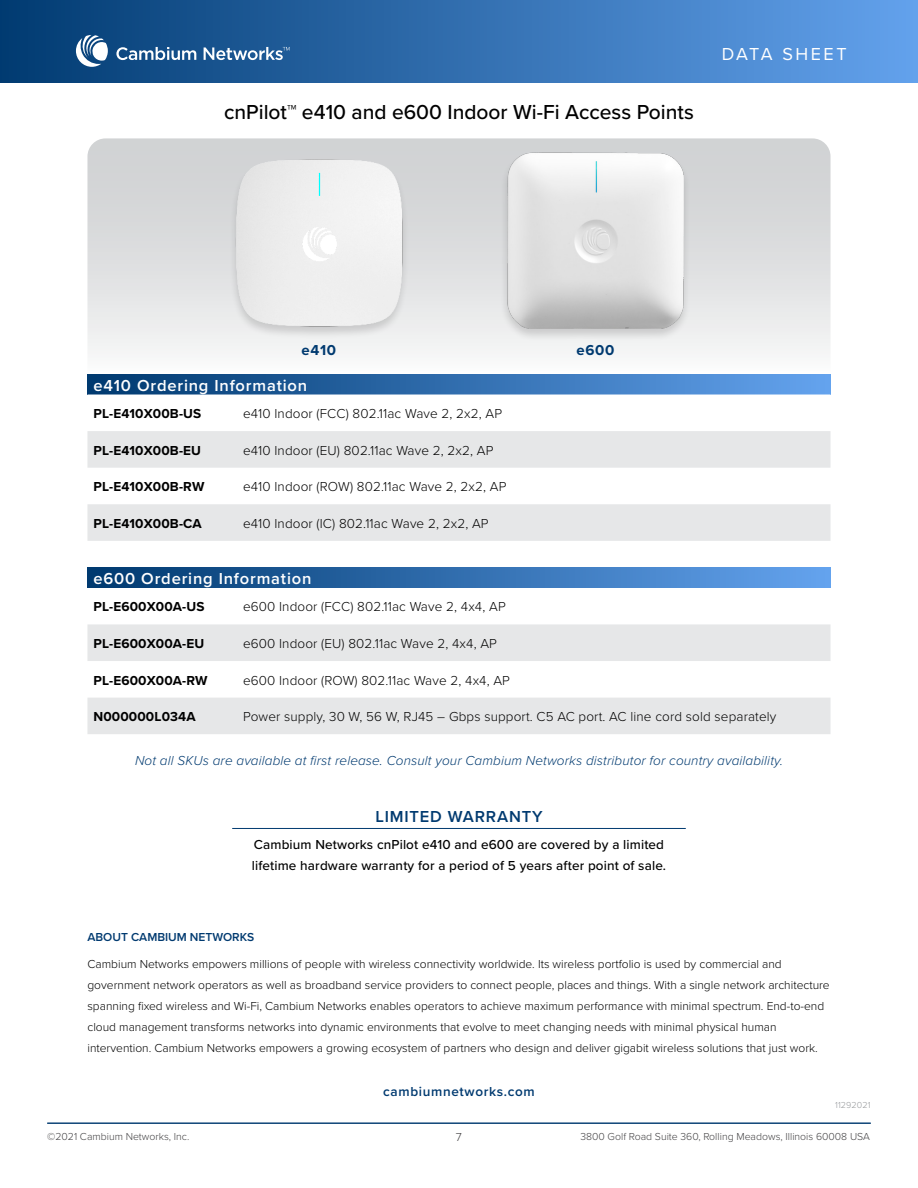
<style>
.page{position:relative;width:918px;height:1188px;background:#fff}
.page>*{position:absolute;margin:0;border:0;box-sizing:border-box;transform-origin:0 0}
.t1{font:500 21px "Proxima Nova";color:#000}
.t2{font:18px "Proxima Nova";letter-spacing:.14em;color:#fff}
.t3{font:600 16.5px "Proxima Nova";letter-spacing:.05em;color:#fff}
.t4{font:600 16.5px "Proxima Nova";letter-spacing:.05em;color:#003a70}
.t5{font:700 15px "Proxima Nova";letter-spacing:.05em;color:#003a70}
.t6{font:300 13.5px "Proxima Nova";letter-spacing:.01em;color:#000}
.t7{font:500 13.5px/21px "Proxima Nova";letter-spacing:.01em;color:#000}
.t8{font:700 13.5px "Proxima Nova";letter-spacing:.01em;color:#000}
.t9{font:italic 300 13.5px "Proxima Nova";letter-spacing:.01em;color:#003a70}
.t10{font:600 13.5px "Proxima Nova";letter-spacing:.05em;color:#003a70}
.t11{font:300 12px/21px "Proxima Nova";color:#000}
.t12{font:600 12px "Proxima Nova";color:#003a70}
.t13{font:300 12px "Proxima Nova";color:#414042}
.t14{font:300 10.5px "Proxima Nova";color:#414042}
.t15{font:300 9px "Proxima Nova";letter-spacing:.01em;color:#97999c}
</style>
<div class="page">
<div style="left:0;top:0;width:918px;height:82px;background:linear-gradient(to right,#013b71,#63a2ec)"></div>
<svg style="left:116px;top:47px;width:224px;height:23px;background:#3c6ea1"></svg>
<svg style="left:66px;top:35px;width:42px;height:44px"></svg>
<hr style="left:47px;top:1123px;width:824px;height:1px;background:#003a70">
<svg style="left:87px;top:138px;width:744px;height:213px;background:#dddfe0"></svg>
<div style="left:87px;top:374px;width:744px;height:21px;background:linear-gradient(to right,#00396f,#64a3ee)"></div>
<svg style="left:87px;top:431px;width:744px;height:110px;fill:#e6e7e8"></svg>
<div style="left:229px;top:158px;width:181px;height:182px;background:#000;opacity:.15"></div>
<img style="left:234px;top:155px;width:171px;height:186px">
<div style="left:500px;top:151px;width:191px;height:191px;background:#000;opacity:.15"></div>
<img style="left:507px;top:153px;width:177px;height:176px">
<div style="left:87px;top:568px;width:744px;height:20px;background:linear-gradient(to right,#00396f,#64a3ee)"></div>
<svg style="left:87px;top:624px;width:744px;height:110px;fill:#e6e7e8"></svg>
<hr style="left:232px;top:828px;width:454px;height:1px;background:#003a70">
<h1 class="t1" style="left:224px;top:97px;width:471px">cnPilot™ e410 and e600 Indoor Wi-Fi Access Points</h1>
<h2 class="t2" style="left:722px;top:41px;width:126px">DATA SHEET</h2>
<p class="t5" style="left:301px;top:339px;width:36px">e410</p>
<p class="t5" style="left:576px;top:339px;width:40px">e600</p>
<p class="t3" style="left:93px;top:373px;width:215px">e410 Ordering Information</p>
<p class="t8" style="left:93px;top:404px;width:109px">PL-E410X00B-US</p>
<p class="t6" style="left:243px;top:404px;width:261px">e410 Indoor (FCC) 802.11ac Wave 2, 2x2, AP</p>
<p class="t8" style="left:93px;top:440px;width:109px">PL-E410X00B-EU</p>
<p class="t6" style="left:243px;top:440px;width:252px">e410 Indoor (EU) 802.11ac Wave 2, 2x2, AP</p>
<p class="t8" style="left:93px;top:477px;width:112px">PL-E410X00B-RW</p>
<p class="t6" style="left:243px;top:477px;width:265px">e410 Indoor (ROW) 802.11ac Wave 2, 2x2, AP</p>
<p class="t8" style="left:93px;top:513px;width:110px">PL-E410X00B-CA</p>
<p class="t6" style="left:243px;top:513px;width:247px">e410 Indoor (IC) 802.11ac Wave 2, 2x2, AP</p>
<p class="t3" style="left:93px;top:566px;width:219px">e600 Ordering Information</p>
<p class="t8" style="left:93px;top:597px;width:113px">PL-E600X00A-US</p>
<p class="t6" style="left:243px;top:597px;width:264px">e600 Indoor (FCC) 802.11ac Wave 2, 4x4, AP</p>
<p class="t8" style="left:93px;top:633px;width:112px">PL-E600X00A-EU</p>
<p class="t6" style="left:243px;top:633px;width:255px">e600 Indoor (EU) 802.11ac Wave 2, 4x4, AP</p>
<p class="t8" style="left:93px;top:670px;width:116px">PL-E600X00A-RW</p>
<p class="t6" style="left:243px;top:670px;width:269px">e600 Indoor (ROW) 802.11ac Wave 2, 4x4, AP</p>
<p class="t8" style="left:93px;top:707px;width:104px">N000000L034A</p>
<p class="t6" style="left:243px;top:707px;width:535px">Power supply, 30 W, 56 W, RJ45 – Gbps support. C5 AC port. AC line cord sold separately</p>
<p class="t9" style="left:135px;top:751px;width:649px">Not all SKUs are available at first release. Consult your Cambium Networks distributor for country availability.</p>
<p class="t4" style="left:375px;top:804px;width:169px">LIMITED WARRANTY</p>
<p class="t7" style="left:252px;top:834px;width:416px">Cambium Networks cnPilot e410 and e600 are covered by a limited lifetime hardware warranty for a period of 5 years after point of sale.</p>
<p class="t12" style="left:87px;top:928px;width:168px">ABOUT CAMBIUM NETWORKS</p>
<p class="t11" style="left:87px;top:953px;width:744px">Cambium Networks empowers millions of people with wireless connectivity worldwide. Its wireless portfolio is used by commercial and government network operators as well as broadband service providers to connect people, places and things. With a single network architecture spanning fixed wireless and Wi-Fi, Cambium Networks enables operators to achieve maximum performance with minimal spectrum. End-to-end cloud management transforms networks into dynamic environments that evolve to meet changing needs with minimal physical human intervention. Cambium Networks empowers a growing ecosystem of partners who design and deliver gigabit wireless solutions that just work.</p>
<p class="t10" style="left:383px;top:1082px;width:153px">cambiumnetworks.com</p>
<p class="t14" style="left:47px;top:1128px;width:144px">©2021 Cambium Networks, Inc.</p>
<p class="t13" style="left:456px;top:1128px;width:8px">7</p>
<p class="t15" style="left:835px;top:1099px;width:37px">11292021</p>
<p class="t14" style="left:580px;top:1129px;width:291px">3800 Golf Road Suite 360, Rolling Meadows, Illinois 60008 USA</p>
</div>
